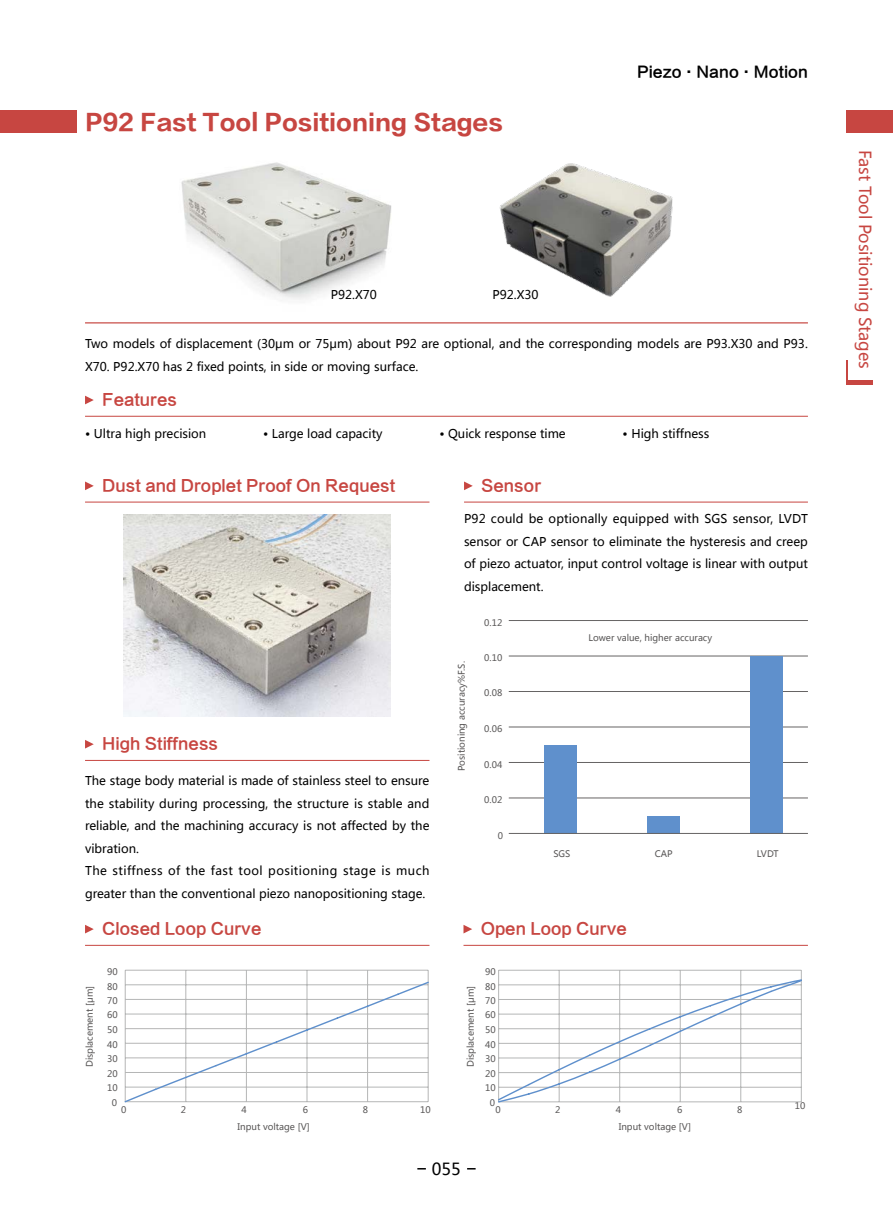
<style>
.page{position:relative;width:893px;height:1212px;background:#fff}
.page>*{position:absolute;margin:0;border:0;box-sizing:border-box;transform-origin:0 0}
.t1{font:22.5px "FZLTDHK GBK1 0";color:#c74641}
.t2{font:16.5px "Microsoft Ya Hei";color:#c74641}
.t3{font:16.5px "Microsoft Ya Hei";color:#000}
.t4{font:15.75px "FZLTCHK GBK1 0";color:#c74641}
.t5{font:15px "FZLTZHK GBK1 0";color:#000}
.t6{font:12px/22.5px "Microsoft Ya Hei";color:#000}
.t7{font:9px "Microsoft Ya Hei";color:#595757}
</style>
<div class="page">
<div style="left:0;top:111px;width:76px;height:22px;background:#c74641"></div>
<div style="left:846px;top:111px;width:47px;height:22px;background:#c74641"></div>
<div style="left:846px;top:380px;width:26px;height:5px;background:#c74641"></div>
<svg style="left:846px;top:361px;width:1px;height:19px"></svg>
<hr style="left:85px;top:416px;width:723px;height:1px;background:#c74641">
<svg style="left:85px;top:396px;width:9px;height:8px"></svg>
<hr style="left:85px;top:502px;width:344px;height:1px;background:#c74641">
<svg style="left:85px;top:481px;width:9px;height:9px"></svg>
<hr style="left:463px;top:945px;width:345px;height:1px;background:#c74641">
<svg style="left:463px;top:925px;width:9px;height:8px"></svg>
<hr style="left:85px;top:760px;width:344px;height:1px;background:#c74641">
<svg style="left:85px;top:740px;width:9px;height:8px"></svg>
<hr style="left:85px;top:945px;width:344px;height:1px;background:#c74641">
<svg style="left:85px;top:925px;width:9px;height:8px"></svg>
<hr style="left:464px;top:502px;width:344px;height:1px;background:#c74641">
<svg style="left:464px;top:481px;width:9px;height:9px"></svg>
<img style="left:499px;top:163px;width:174px;height:134px">
<img style="left:181px;top:162px;width:211px;height:138px">
<img style="left:124px;top:514px;width:267px;height:202px">
<hr style="left:85px;top:322px;width:723px;height:1px;background:#c74641">
<hr style="left:509px;top:798px;width:299px;height:1px;background:#666464">
<hr style="left:509px;top:762px;width:299px;height:1px;background:#666464">
<hr style="left:509px;top:727px;width:299px;height:1px;background:#666464">
<hr style="left:509px;top:691px;width:299px;height:1px;background:#666464">
<hr style="left:509px;top:656px;width:299px;height:1px;background:#666464">
<hr style="left:509px;top:620px;width:299px;height:1px;background:#666464">
<div style="left:544px;top:745px;width:32px;height:88px;background:#5f90cc"></div>
<div style="left:647px;top:816px;width:33px;height:17px;background:#5f90cc"></div>
<div style="left:750px;top:656px;width:33px;height:177px;background:#5f90cc"></div>
<hr style="left:509px;top:833px;width:299px;height:1px;background:#666464">
<hr style="left:499px;top:970px;width:302px;height:1px;background:#b5b6b6">
<hr style="left:559px;top:970px;width:1px;height:132px;background:#b5b6b6">
<hr style="left:619px;top:970px;width:1px;height:132px;background:#b5b6b6">
<hr style="left:680px;top:970px;width:1px;height:132px;background:#b5b6b6">
<hr style="left:740px;top:970px;width:1px;height:132px;background:#b5b6b6">
<hr style="left:801px;top:970px;width:1px;height:132px;background:#b5b6b6">
<hr style="left:498px;top:970px;width:1px;height:132px;background:#b5b6b6">
<svg style="left:498px;top:979px;width:304px;height:124px"></svg>
<hr style="left:125px;top:970px;width:303px;height:1px;background:#b5b6b6">
<hr style="left:186px;top:970px;width:1px;height:132px;background:#b5b6b6">
<hr style="left:246px;top:970px;width:1px;height:132px;background:#b5b6b6">
<hr style="left:307px;top:970px;width:1px;height:132px;background:#b5b6b6">
<hr style="left:367px;top:970px;width:1px;height:132px;background:#b5b6b6">
<hr style="left:428px;top:970px;width:1px;height:132px;background:#b5b6b6">
<hr style="left:125px;top:970px;width:1px;height:132px;background:#b5b6b6">
<svg style="left:124px;top:980px;width:305px;height:123px"></svg>
<p class="t1" style="left:85px;top:110px;width:419px">P92 Fast Tool Positioning Stages</p>
<p class="t6" style="left:331px;top:283px;width:48px">P92.X70</p>
<p class="t6" style="left:492px;top:283px;width:48px">P92.X30</p>
<p class="t5" style="left:637px;top:64px;width:172px">Piezo·Nano·Motion</p>
<p class="t6" style="left:85px;top:332px;width:724px">Two models of displacement (30μm or 75μm) about P92 are optional, and the corresponding models are P93.X30 and P93.<br>X70. P92.X70 has 2 fixed points, in side or moving surface.</p>
<p class="t4" style="left:102px;top:391px;width:77px">Features</p>
<p class="t6" style="left:85px;top:422px;width:123px">• Ultra high precision</p>
<p class="t6" style="left:263px;top:422px;width:121px">• Large load capacity</p>
<p class="t6" style="left:439px;top:422px;width:128px">• Quick response time</p>
<p class="t6" style="left:623px;top:422px;width:88px">• High stiffness</p>
<p class="t4" style="left:102px;top:477px;width:295px">Dust and Droplet Proof On Request</p>
<p class="t4" style="left:481px;top:477px;width:62px">Sensor</p>
<p class="t6" style="left:464px;top:507px;width:345px;text-align:justify">P92 could be optionally equipped with SGS sensor, LVDT sensor or CAP sensor to eliminate the hysteresis and creep of piezo actuator, input control voltage is linear with output displacement.</p>
<p class="t4" style="left:102px;top:735px;width:118px">High Stiffness</p>
<p class="t6" style="left:85px;top:769px;width:346px">The stage body material is made of stainless steel to ensure the stability during processing, the structure is stable and reliable, and the machining accuracy is not affected by the vibration.<br>The stiffness of the fast tool positioning stage is much greater than the conventional piezo nanopositioning stage.</p>
<p class="t4" style="left:102px;top:920px;width:161px">Closed Loop Curve</p>
<p class="t7" style="left:455px;top:771px;width:111px;rotate:-90deg">Positioning accuracy%F.S.</p>
<p class="t7" style="left:484px;top:617px;width:19px">0.12</p>
<p class="t7" style="left:484px;top:651px;width:19px">0.10</p>
<p class="t7" style="left:484px;top:686px;width:19px">0.08</p>
<p class="t7" style="left:484px;top:722px;width:19px">0.06</p>
<p class="t7" style="left:484px;top:759px;width:19px">0.04</p>
<p class="t7" style="left:484px;top:793px;width:19px">0.02</p>
<p class="t7" style="left:498px;top:829px;width:7px">0</p>
<p class="t7" style="left:589px;top:632px;width:125px">Lower value, higher accuracy</p>
<p class="t7" style="left:553px;top:848px;width:19px">SGS</p>
<p class="t7" style="left:655px;top:847px;width:19px">CAP</p>
<p class="t4" style="left:481px;top:920px;width:148px">Open Loop Curve</p>
<p class="t7" style="left:107px;top:966px;width:12px">90</p>
<p class="t7" style="left:485px;top:966px;width:12px">90</p>
<p class="t7" style="left:107px;top:980px;width:12px">80</p>
<p class="t7" style="left:485px;top:980px;width:12px">80</p>
<p class="t7" style="left:83px;top:1067px;width:83px;rotate:-90deg">Displacement [μm]</p>
<p class="t7" style="left:465px;top:1067px;width:83px;rotate:-90deg">Displacement [μm]</p>
<p class="t7" style="left:303px;top:1103px;width:7px">6</p>
<p class="t7" style="left:363px;top:1103px;width:7px">8</p>
<p class="t7" style="left:677px;top:1103px;width:7px">6</p>
<p class="t7" style="left:737px;top:1103px;width:7px">8</p>
<p class="t7" style="left:107px;top:995px;width:12px">70</p>
<p class="t7" style="left:485px;top:995px;width:12px">70</p>
<p class="t7" style="left:107px;top:1009px;width:12px">60</p>
<p class="t7" style="left:485px;top:1009px;width:12px">60</p>
<p class="t7" style="left:107px;top:1023px;width:12px">50</p>
<p class="t7" style="left:485px;top:1023px;width:12px">50</p>
<p class="t7" style="left:107px;top:1038px;width:12px">40</p>
<p class="t7" style="left:485px;top:1038px;width:12px">40</p>
<p class="t7" style="left:107px;top:1053px;width:12px">30</p>
<p class="t7" style="left:485px;top:1053px;width:12px">30</p>
<p class="t7" style="left:107px;top:1067px;width:12px">20</p>
<p class="t7" style="left:485px;top:1067px;width:12px">20</p>
<p class="t7" style="left:107px;top:1081px;width:12px">10</p>
<p class="t7" style="left:485px;top:1081px;width:12px">10</p>
<p class="t7" style="left:112px;top:1097px;width:7px">0</p>
<p class="t7" style="left:490px;top:1097px;width:7px">0</p>
<p class="t7" style="left:420px;top:1103px;width:12px">10</p>
<p class="t7" style="left:121px;top:1103px;width:7px">0</p>
<p class="t7" style="left:496px;top:1103px;width:7px">0</p>
<p class="t7" style="left:181px;top:1103px;width:7px">2</p>
<p class="t7" style="left:242px;top:1103px;width:7px">4</p>
<p class="t7" style="left:555px;top:1103px;width:7px">2</p>
<p class="t7" style="left:616px;top:1103px;width:7px">4</p>
<p class="t7" style="left:238px;top:1120px;width:74px">Input voltage [V]</p>
<p class="t7" style="left:619px;top:1120px;width:74px">Input voltage [V]</p>
<p class="t3" style="left:432px;top:1157px;width:31px">055</p>
<p class="t7" style="left:757px;top:848px;width:23px">LVDT</p>
<p class="t7" style="left:795px;top:1100px;width:12px">10</p>
<h2 class="t2" style="left:876px;top:150px;width:220px;rotate:90deg">Fast Tool Positioning Stages</h2>
</div>
